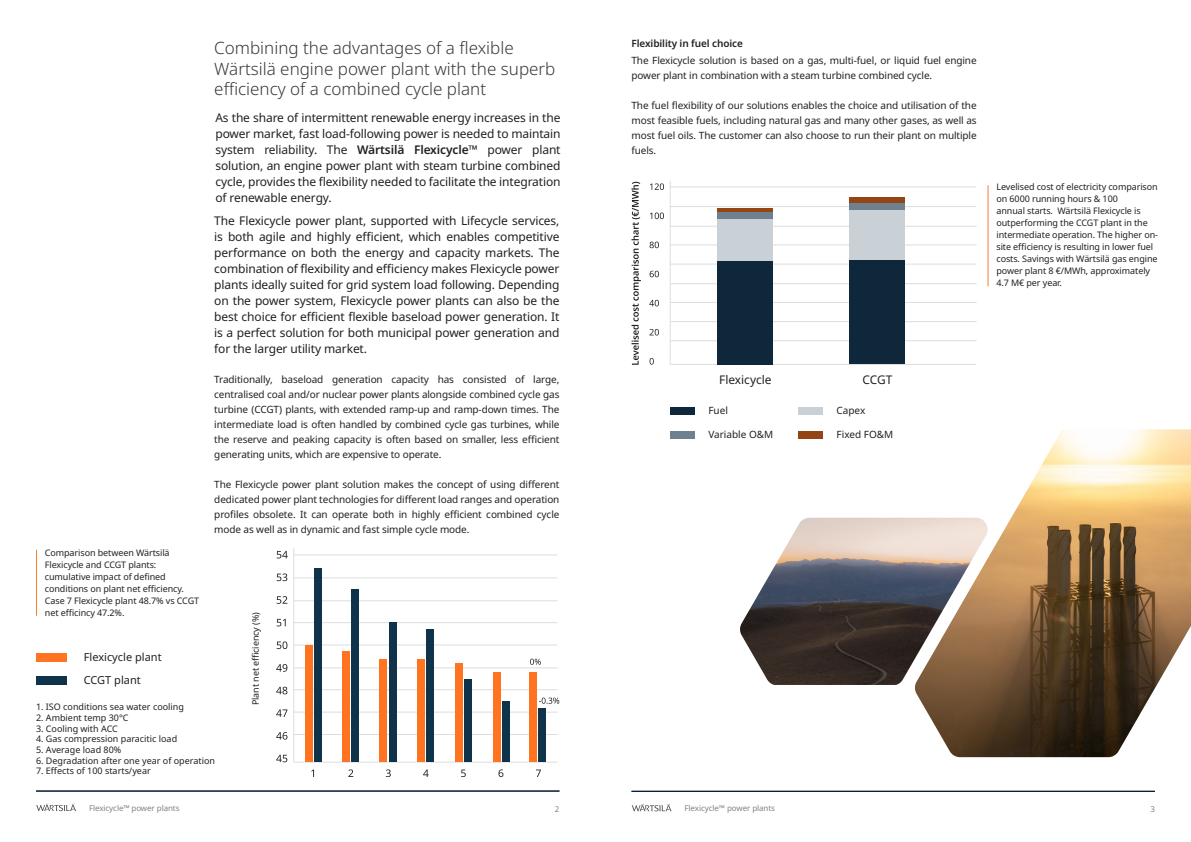
<style>
.page{position:relative;width:1191px;height:842px;background:#fff}
.page>*{position:absolute;margin:0;border:0;box-sizing:border-box;transform-origin:0 0}
.t1{font:300 17px/20.4px "Noto Sans";color:#231f20}
.Subheadline_01{font:12px/16px "Noto Sans";letter-spacing:-.01em;color:#231f20;text-align:justify}
.Graph_item{font:11.9px "Noto Sans";color:#231f20}
.Graph_item-2{font:11px "Noto Sans";color:#231f20}
.Bodytext{font:10px/15px "Noto Sans";letter-spacing:-.01em;color:#231f20;text-align:justify}
.Graph_item-3{font:10px "Noto Sans";color:#231f20}
.Subheadline_01-2{font:600 10px "Noto Sans";letter-spacing:-.01em;color:#231f20}
.Sidenote{font:9px/12px "Noto Sans";letter-spacing:-.01em;color:#231f20}
.Graph_item-4{font:9px "Noto Sans";color:#231f20}
.Subheadline_01-3{font:8.9px "Noto Sans";letter-spacing:-.01em;color:#231f20}
.Whitepaper_footnote{font:8px "Noto Sans";letter-spacing:-.01em;color:#808285}
.s1{font-weight:600}
</style>
<div class="page">
<hr style="left:36px;top:791px;width:523px;height:1px;background:#011734">
<svg style="left:36px;top:804px;width:40px;height:7px"></svg>
<hr style="left:631px;top:791px;width:524px;height:1px;background:#011734">
<svg style="left:631px;top:804px;width:40px;height:7px"></svg>
<div style="left:36px;top:653px;width:30px;height:9px;background:#ff7321"></div>
<hr style="left:294px;top:555px;width:263px;height:1px;background:#dcdddf">
<hr style="left:293px;top:577px;width:264px;height:1px;background:#dcdddf">
<hr style="left:294px;top:622px;width:263px;height:1px;background:#dcdddf">
<hr style="left:294px;top:600px;width:263px;height:1px;background:#dcdddf">
<hr style="left:293px;top:645px;width:264px;height:1px;background:#dcdddf">
<hr style="left:294px;top:762px;width:263px;height:1px;background:#dcdddf">
<hr style="left:294px;top:712px;width:263px;height:1px;background:#dcdddf">
<hr style="left:294px;top:734px;width:263px;height:1px;background:#dcdddf">
<hr style="left:293px;top:548px;width:1px;height:214px;background:#dcdddf">
<hr style="left:294px;top:689px;width:263px;height:1px;background:#dcdddf">
<hr style="left:294px;top:667px;width:263px;height:1px;background:#dcdddf">
<div style="left:314px;top:569px;width:8px;height:193px;background:#0f334a"></div>
<svg style="left:276px;top:755px;width:11px;height:7px"></svg>
<svg style="left:276px;top:732px;width:11px;height:8px"></svg>
<svg style="left:276px;top:709px;width:11px;height:8px"></svg>
<svg style="left:276px;top:687px;width:11px;height:7px"></svg>
<svg style="left:276px;top:664px;width:11px;height:8px"></svg>
<svg style="left:277px;top:641px;width:10px;height:8px"></svg>
<svg style="left:277px;top:619px;width:9px;height:7px"></svg>
<svg style="left:277px;top:596px;width:10px;height:8px"></svg>
<svg style="left:277px;top:573px;width:10px;height:8px"></svg>
<svg style="left:277px;top:551px;width:11px;height:7px"></svg>
<svg style="left:311px;top:769px;width:230px;height:8px"></svg>
<div style="left:305px;top:645px;width:7px;height:117px;background:#ff7321"></div>
<div style="left:352px;top:589px;width:7px;height:173px;background:#0f334a"></div>
<div style="left:342px;top:651px;width:8px;height:111px;background:#ff7321"></div>
<div style="left:389px;top:623px;width:7px;height:139px;background:#0f334a"></div>
<div style="left:380px;top:659px;width:7px;height:103px;background:#ff7321"></div>
<div style="left:426px;top:629px;width:8px;height:133px;background:#0f334a"></div>
<div style="left:417px;top:659px;width:8px;height:103px;background:#ff7321"></div>
<div style="left:464px;top:679px;width:8px;height:83px;background:#0f334a"></div>
<div style="left:502px;top:701px;width:7px;height:61px;background:#0f334a"></div>
<div style="left:538px;top:708px;width:8px;height:54px;background:#0f334a"></div>
<svg style="left:539px;top:698px;width:20px;height:6px"></svg>
<svg style="left:530px;top:659px;width:11px;height:6px"></svg>
<div style="left:36px;top:676px;width:30px;height:9px;background:#0f334a"></div>
<div style="left:455px;top:664px;width:7px;height:98px;background:#ff7321"></div>
<div style="left:493px;top:673px;width:7px;height:89px;background:#ff7321"></div>
<div style="left:529px;top:673px;width:8px;height:89px;background:#ff7321"></div>
<div style="left:670px;top:407px;width:24px;height:7px;background:#0f273a"></div>
<div style="left:798px;top:407px;width:24px;height:7px;background:#cad1d6"></div>
<div style="left:670px;top:431px;width:24px;height:7px;background:#6f818e"></div>
<div style="left:798px;top:431px;width:24px;height:7px;background:#944514"></div>
<hr style="left:670px;top:187px;width:306px;height:1px;background:#dcdddf">
<hr style="left:670px;top:206px;width:306px;height:1px;background:#dcdddf">
<hr style="left:670px;top:245px;width:306px;height:1px;background:#dcdddf">
<hr style="left:670px;top:226px;width:306px;height:1px;background:#dcdddf">
<hr style="left:670px;top:264px;width:306px;height:1px;background:#dcdddf">
<hr style="left:670px;top:364px;width:306px;height:1px;background:#dcdddf">
<hr style="left:670px;top:321px;width:306px;height:1px;background:#dcdddf">
<hr style="left:670px;top:340px;width:306px;height:1px;background:#dcdddf">
<hr style="left:670px;top:181px;width:1px;height:183px;background:#dcdddf">
<hr style="left:670px;top:302px;width:306px;height:1px;background:#dcdddf">
<hr style="left:670px;top:283px;width:306px;height:1px;background:#dcdddf">
<svg style="left:649px;top:358px;width:5px;height:7px"></svg>
<svg style="left:649px;top:329px;width:10px;height:6px"></svg>
<svg style="left:649px;top:300px;width:10px;height:6px"></svg>
<svg style="left:649px;top:271px;width:10px;height:6px"></svg>
<svg style="left:649px;top:242px;width:10px;height:6px"></svg>
<svg style="left:650px;top:213px;width:14px;height:6px"></svg>
<svg style="left:650px;top:183px;width:14px;height:7px"></svg>
<div style="left:849px;top:259px;width:56px;height:105px;background:#0f273a"></div>
<svg style="left:631px;top:182px;width:10px;height:183px"></svg>
<div style="left:849px;top:210px;width:56px;height:49px;background:#cad1d6"></div>
<div style="left:849px;top:203px;width:56px;height:7px;background:#6f818e"></div>
<div style="left:849px;top:197px;width:56px;height:6px;background:#944514"></div>
<div style="left:717px;top:261px;width:56px;height:103px;background:#0f273a"></div>
<div style="left:717px;top:219px;width:56px;height:42px;background:#cad1d6"></div>
<div style="left:717px;top:212px;width:56px;height:7px;background:#6f818e"></div>
<hr style="left:717px;top:209px;width:56px;height:3px;background:#944514">
<hr style="left:987px;top:185px;width:1px;height:101px;background:#f4802d">
<hr style="left:36px;top:550px;width:1px;height:66px;background:#f4802d">
<img style="left:740px;top:518px;width:174px;height:167px">
<img style="left:914px;top:429px;width:277px;height:328px">
<h1 class="t1" style="left:214px;top:38px;width:343px">Combining the advantages of a flexible<br>Wärtsilä engine power plant with the superb efficiency of a combined cycle plant</h1>
<p class="Subheadline_01" style="left:215px;top:110px;width:347px">As the share of intermittent renewable energy increases in the power market, fast load-following power is needed to maintain system reliability. The <span class="s1">Wärtsilä Flexicycle™</span> power plant solution, an engine power plant with steam turbine combined cycle, provides the flexibility needed to facilitate the integration of renewable energy.</p>
<p class="Subheadline_01" style="left:214px;top:213px;width:347px">The Flexicycle power plant, supported with Lifecycle services, is both agile and highly efficient, which enables competitive performance on both the energy and capacity markets. The combination of flexibility and efficiency makes Flexicycle power plants ideally suited for grid system load following. Depending on the power system, Flexicycle power plants can also be the best choice for efficient flexible baseload power generation. It is a perfect solution for both municipal power generation and for the larger utility market.</p>
<p class="Bodytext" style="left:214px;top:372px;width:347px">Traditionally, baseload generation capacity has consisted of large, centralised coal and/or nuclear power plants alongside combined cycle gas turbine (CCGT) plants, with extended ramp-up and ramp-down times. The intermediate load is often handled by combined cycle gas turbines, while the reserve and peaking capacity is often based on smaller, less efficient generating units, which are expensive to operate.</p>
<p class="Bodytext" style="left:214px;top:477px;width:347px">The Flexicycle power plant solution makes the concept of using different dedicated power plant technologies for different load ranges and operation profiles obsolete. It can operate both in highly efficient combined cycle mode as well as in dynamic and fast simple cycle mode.</p>
<p class="Sidenote" style="left:45px;top:547px;width:156px">Comparison between Wärtsilä<br>Flexicycle and CCGT plants: cumulative impact of defined conditions on plant net efficiency.<br>Case 7 Flexicycle plant 48.7% vs CCGT net efficincy 47.2%.</p>
<p class="Graph_item-2" style="left:84px;top:651px;width:79px">Flexicycle plant</p>
<p class="Graph_item-2" style="left:84px;top:674px;width:58px">CCGT plant</p>
<p class="Graph_item-4" style="left:36px;top:702px;width:149px">1. ISO conditions sea water cooling</p>
<p class="Graph_item-4" style="left:36px;top:734px;width:143px">4. Gas compression paracitic load</p>
<p class="Graph_item-4" style="left:36px;top:713px;width:94px">2. Ambient temp 30°C</p>
<p class="Graph_item-4" style="left:36px;top:745px;width:87px">5. Average load 80%</p>
<p class="Graph_item-4" style="left:36px;top:723px;width:83px">3. Cooling with ACC</p>
<p class="Graph_item-4" style="left:36px;top:755px;width:180px">6. Degradation after one year of operation</p>
<p class="Graph_item-4" style="left:36px;top:766px;width:116px">7. Effects of 100 starts/year</p>
<p class="Subheadline_01-3" style="left:250px;top:705px;width:94px;rotate:-90deg">Plant net efficiency (%)</p>
<p class="Subheadline_01-2" style="left:631px;top:37px;width:113px">Flexibility in fuel choice</p>
<p class="Bodytext" style="left:631px;top:53px;width:347px">The Flexicycle solution is based on a gas, multi-fuel, or liquid fuel engine power plant in combination with a steam turbine combined cycle.</p>
<p class="Bodytext" style="left:631px;top:98px;width:347px">The fuel flexibility of our solutions enables the choice and utilisation of the most feasible fuels, including natural gas and many other gases, as well as most fuel oils. The customer can also choose to run their plant on multiple fuels.</p>
<p class="Sidenote" style="left:996px;top:181px;width:163px">Levelised cost of electricity comparison on 6000 running hours &amp; 100<br>annual starts. Wärtsilä Flexicycle is outperforming the CCGT plant in the intermediate operation. The higher on&shy;site efficiency is resulting in lower fuel costs. Savings with Wärtsilä gas engine power plant 8 €/MWh, approximately 4.7 M€ per year.</p>
<p class="Graph_item" style="left:719px;top:373px;width:54px">Flexicycle</p>
<p class="Graph_item" style="left:862px;top:373px;width:31px">CCGT</p>
<p class="Graph_item-3" style="left:708px;top:405px;width:21px">Fuel</p>
<p class="Graph_item-3" style="left:836px;top:405px;width:30px">Capex</p>
<p class="Graph_item-3" style="left:708px;top:429px;width:66px">Variable O&amp;M</p>
<p class="Graph_item-3" style="left:836px;top:429px;width:58px">Fixed FO&amp;M</p>
<p class="Whitepaper_footnote" style="left:89px;top:803px;width:92px">Flexicycle™ power plants</p>
<p class="Whitepaper_footnote" style="left:684px;top:804px;width:92px">Flexicycle™ power plants</p>
<p class="Whitepaper_footnote" style="left:555px;top:804px;width:6px">2</p>
<p class="Whitepaper_footnote" style="left:1150px;top:805px;width:6px">3</p>
</div>
